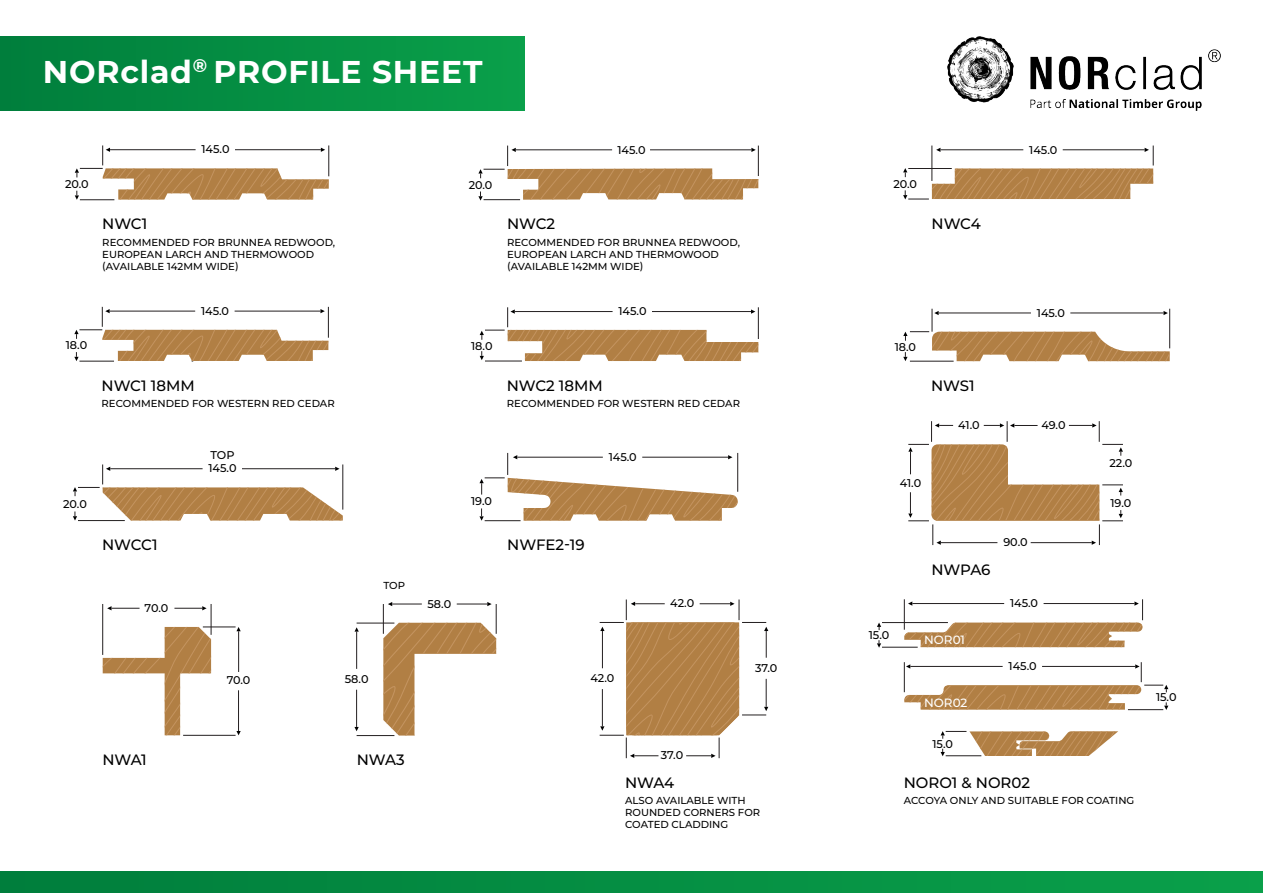
<style>
.page{position:relative;width:1263px;height:893px;background:#fff}
.page>*{position:absolute;margin:0;border:0;box-sizing:border-box;transform-origin:0 0}
.t1{font:700 31.5px "Montserrat";letter-spacing:.025em;color:#fff}
.t2{font:500 15px "Montserrat";letter-spacing:-.005em;color:#000}
.t3{font:500 12px "Montserrat";color:#fff}
.t4{font:500 11.25px "Montserrat";letter-spacing:-.005em;color:#000}
.t5{font:500 10.2px/12px "Montserrat";color:#000}
</style>
<div class="page">
<svg style="left:75px;top:145px;width:254px;height:55px"></svg>
<div style="left:0;top:871px;width:1263px;height:21px;background:linear-gradient(to right,#007e3c,#0aa04a)"></div>
<div style="left:0;top:37px;width:525px;height:73px;background:linear-gradient(to right,#007e3c,#0aa04a)"></div>
<img style="left:948px;top:37px;width:272px;height:73px">
<svg style="left:73px;top:464px;width:270px;height:57px"></svg>
<hr style="left:78px;top:520px;width:47px;height:1px;background:#231f20">
<hr style="left:485px;top:361px;width:37px;height:1px;background:#231f20">
<hr style="left:758px;top:307px;width:1px;height:32px;background:#231f20">
<svg style="left:480px;top:307px;width:278px;height:54px"></svg>
<svg style="left:479px;top:453px;width:259px;height:68px"></svg>
<hr style="left:328px;top:307px;width:1px;height:31px;background:#231f20">
<svg style="left:74px;top:307px;width:254px;height:55px"></svg>
<hr style="left:758px;top:146px;width:1px;height:30px;background:#231f20">
<svg style="left:478px;top:146px;width:280px;height:55px"></svg>
<svg style="left:903px;top:146px;width:251px;height:54px"></svg>
<svg style="left:940px;top:731px;width:178px;height:25px"></svg>
<svg style="left:103px;top:627px;width:108px;height:109px"></svg>
<hr style="left:102px;top:604px;width:1px;height:51px;background:#231f20">
<hr style="left:211px;top:604px;width:1px;height:31px;background:#231f20">
<svg style="left:174px;top:606px;width:33px;height:4px"></svg>
<svg style="left:107px;top:606px;width:33px;height:4px"></svg>
<hr style="left:203px;top:627px;width:33px;height:1px;background:#231f20">
<hr style="left:183px;top:735px;width:53px;height:1px;background:#231f20">
<svg style="left:236px;top:627px;width:5px;height:4px"></svg>
<hr style="left:238px;top:631px;width:1px;height:41px;background:#231f20">
<svg style="left:236px;top:731px;width:5px;height:4px"></svg>
<hr style="left:238px;top:690px;width:1px;height:41px;background:#231f20">
<svg style="left:600px;top:599px;width:168px;height:159px"></svg>
<hr style="left:602px;top:631px;width:1px;height:37px;background:#231f20">
<hr style="left:602px;top:689px;width:1px;height:37px;background:#231f20">
<svg style="left:383px;top:623px;width:113px;height:113px"></svg>
<hr style="left:383px;top:604px;width:1px;height:30px;background:#231f20">
<hr style="left:496px;top:604px;width:1px;height:30px;background:#231f20">
<hr style="left:357px;top:623px;width:37px;height:1px;background:#231f20">
<hr style="left:357px;top:735px;width:37px;height:1px;background:#231f20">
<svg style="left:354px;top:627px;width:5px;height:5px"></svg>
<hr style="left:356px;top:632px;width:1px;height:37px;background:#231f20">
<svg style="left:354px;top:727px;width:5px;height:4px"></svg>
<hr style="left:356px;top:690px;width:1px;height:37px;background:#231f20">
<hr style="left:457px;top:604px;width:30px;height:1px;background:#231f20">
<svg style="left:388px;top:602px;width:4px;height:4px"></svg>
<svg style="left:487px;top:602px;width:5px;height:4px"></svg>
<hr style="left:392px;top:604px;width:30px;height:1px;background:#231f20">
<hr style="left:910px;top:361px;width:44px;height:1px;background:#231f20">
<svg style="left:903px;top:309px;width:267px;height:52px"></svg>
<hr style="left:882px;top:622px;width:66px;height:1px;background:#231f20">
<svg style="left:904px;top:599px;width:239px;height:48px"></svg>
<hr style="left:912px;top:603px;width:92px;height:1px;background:#231f20">
<svg style="left:877px;top:623px;width:4px;height:7px"></svg>
<svg style="left:877px;top:640px;width:4px;height:8px"></svg>
<hr style="left:882px;top:647px;width:36px;height:1px;background:#231f20">
<svg style="left:904px;top:662px;width:264px;height:48px"></svg>
<svg style="left:908px;top:421px;width:215px;height:124px"></svg>
<h1 class="t1" style="left:43px;top:49px;width:441px">NORclad<sup>®</sup> PROFILE SHEET</h1>
<p class="t4" style="left:201px;top:142px;width:30px">145.0</p>
<p class="t4" style="left:617px;top:142px;width:30px">145.0</p>
<p class="t4" style="left:1029px;top:142px;width:30px">145.0</p>
<p class="t4" style="left:65px;top:176px;width:25px">20.0</p>
<p class="t4" style="left:469px;top:177px;width:25px">20.0</p>
<p class="t4" style="left:893px;top:176px;width:25px">20.0</p>
<h2 class="t2" style="left:102px;top:213px;width:47px">NWC1</h2>
<p class="t5" style="left:102px;top:236px;width:234px">RECOMMENDED FOR BRUNNEA REDWOOD,<br>EUROPEAN LARCH AND THERMOWOOD (AVAILABLE 142MM WIDE)</p>
<h2 class="t2" style="left:507px;top:213px;width:49px">NWC2</h2>
<p class="t5" style="left:507px;top:236px;width:234px">RECOMMENDED FOR BRUNNEA REDWOOD,<br>EUROPEAN LARCH AND THERMOWOOD (AVAILABLE 142MM WIDE)</p>
<h2 class="t2" style="left:932px;top:214px;width:51px">NWC4</h2>
<p class="t4" style="left:201px;top:303px;width:30px">145.0</p>
<p class="t4" style="left:618px;top:303px;width:30px">145.0</p>
<p class="t4" style="left:1037px;top:305px;width:30px">145.0</p>
<p class="t4" style="left:66px;top:338px;width:23px">18.0</p>
<p class="t4" style="left:471px;top:338px;width:23px">18.0</p>
<p class="t4" style="left:895px;top:339px;width:23px">18.0</p>
<h2 class="t2" style="left:102px;top:375px;width:95px">NWC1 18MM</h2>
<p class="t5" style="left:102px;top:397px;width:235px">RECOMMENDED FOR WESTERN RED CEDAR</p>
<h2 class="t2" style="left:507px;top:375px;width:97px">NWC2 18MM</h2>
<p class="t5" style="left:507px;top:397px;width:235px">RECOMMENDED FOR WESTERN RED CEDAR</p>
<h2 class="t2" style="left:931px;top:375px;width:45px">NWS1</h2>
<p class="t4" style="left:958px;top:417px;width:23px">41.0</p>
<p class="t4" style="left:1041px;top:417px;width:26px">49.0</p>
<p class="t4" style="left:210px;top:448px;width:26px">TOP</p>
<p class="t4" style="left:208px;top:461px;width:30px">145.0</p>
<p class="t4" style="left:609px;top:449px;width:30px">145.0</p>
<p class="t4" style="left:1109px;top:456px;width:24px">22.0</p>
<p class="t4" style="left:900px;top:475px;width:23px">41.0</p>
<p class="t4" style="left:63px;top:496px;width:25px">20.0</p>
<p class="t4" style="left:471px;top:494px;width:22px">19.0</p>
<p class="t4" style="left:1110px;top:495px;width:22px">19.0</p>
<h2 class="t2" style="left:102px;top:534px;width:57px">NWCC1</h2>
<h2 class="t2" style="left:507px;top:535px;width:79px">NWFE2-19</h2>
<p class="t4" style="left:1003px;top:534px;width:26px">90.0</p>
<h2 class="t2" style="left:931px;top:559px;width:61px">NWPA6</h2>
<p class="t5" style="left:383px;top:579px;width:23px">TOP</p>
<p class="t4" style="left:145px;top:600px;width:25px">70.0</p>
<p class="t4" style="left:427px;top:596px;width:25px">58.0</p>
<p class="t4" style="left:670px;top:596px;width:25px">42.0</p>
<p class="t4" style="left:1010px;top:595px;width:30px">145.0</p>
<p class="t4" style="left:869px;top:627px;width:22px">15.0</p>
<p class="t3" style="left:924px;top:632px;width:42px">NOR01</p>
<p class="t4" style="left:227px;top:673px;width:25px">70.0</p>
<p class="t4" style="left:345px;top:671px;width:25px">58.0</p>
<p class="t4" style="left:590px;top:670px;width:25px">42.0</p>
<p class="t4" style="left:755px;top:660px;width:24px">37.0</p>
<p class="t4" style="left:1008px;top:658px;width:30px">145.0</p>
<p class="t3" style="left:924px;top:695px;width:45px">NOR02</p>
<p class="t4" style="left:1156px;top:690px;width:22px">15.0</p>
<p class="t4" style="left:932px;top:736px;width:22px">15.0</p>
<h2 class="t2" style="left:103px;top:749px;width:46px">NWA1</h2>
<h2 class="t2" style="left:357px;top:749px;width:50px">NWA3</h2>
<p class="t4" style="left:661px;top:748px;width:24px">37.0</p>
<h2 class="t2" style="left:625px;top:772px;width:51px">NWA4</h2>
<p class="t5" style="left:625px;top:794px;width:137px">ALSO AVAILABLE WITH<br>ROUNDED CORNERS FOR<br>COATED CLADDING</p>
<h2 class="t2" style="left:904px;top:772px;width:128px">NORO1 &amp; NOR02</h2>
<p class="t5" style="left:904px;top:794px;width:232px">ACCOYA ONLY AND SUITABLE FOR COATING</p>
</div>
